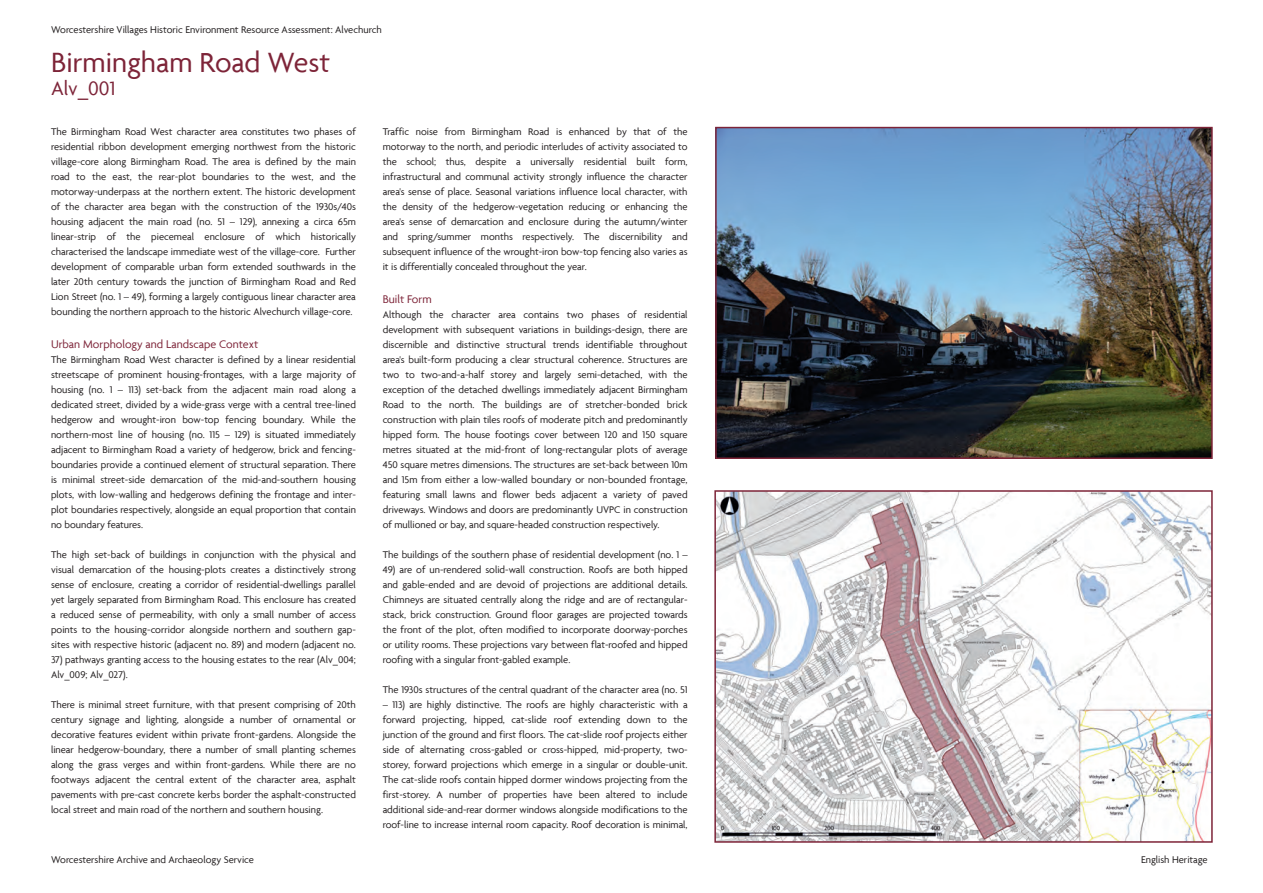
<style>
.page{position:relative;width:1263px;height:893px;background:#fff}
.page>*{position:absolute;margin:0;border:0;box-sizing:border-box;transform-origin:0 0}
.t1{font:30px "Agenda";color:#7d2438}
.t2{font:21px "Agenda";color:#7d2438}
.t3{font:12px "Agenda";color:#7d2438}
.t4{font:10.5px/15px "Agenda";color:#231f20;text-align:justify}
</style>
<div class="page">
<img style="left:717px;top:493px;width:493px;height:347px">
<div style="left:714px;top:490px;width:499px;height:353px;border:2px solid #7d2438"></div>
<img style="left:718px;top:130px;width:492px;height:326px">
<div style="left:715px;top:127px;width:498px;height:332px;border:2px solid #7d2438"></div>
<p class="t4" style="left:51px;top:22px;width:332px">Worcestershire Villages Historic Environment Resource Assessment: Alvechurch</p>
<p class="t1" style="left:51px;top:45px;width:281px">Birmingham Road West</p>
<p class="t2" style="left:51px;top:76px;width:66px">Alv_001</p>
<p class="t4" style="left:51px;top:124px;width:306px">The Birmingham Road West character area constitutes two phases of residential ribbon development emerging northwest from the historic village-core along Birmingham Road. The area is defined by the main road to the east, the rear-plot boundaries to the west, and the motorway-underpass at the northern extent. The historic development of the character area began with the construction of the 1930s/40s housing adjacent the main road (no. 51 – 129), annexing a circa 65m linear-strip of the piecemeal enclosure of which historically characterised the landscape immediate west of the village-core. Further development of comparable urban form extended southwards in the later 20th century towards the junction of Birmingham Road and Red Lion Street (no. 1 – 49), forming a largely contiguous linear character area bounding the northern approach to the historic Alvechurch village-core.</p>
<p class="t3" style="left:51px;top:337px;width:209px">Urban Morphology and Landscape Context</p>
<p class="t4" style="left:51px;top:352px;width:306px">The Birmingham Road West character is defined by a linear residential streetscape of prominent housing-frontages, with a large majority of housing (no. 1 – 113) set-back from the adjacent main road along a dedicated street, divided by a wide-grass verge with a central tree-lined hedgerow and wrought-iron bow-top fencing boundary. While the northern-most line of housing (no. 115 – 129) is situated immediately adjacent to Birmingham Road a variety of hedgerow, brick and fencing&shy;boundaries provide a continued element of structural separation. There is minimal street-side demarcation of the mid-and-southern housing plots, with low-walling and hedgerows defining the frontage and inter&shy;plot boundaries respectively, alongside an equal proportion that contain no boundary features.</p>
<p class="t4" style="left:51px;top:547px;width:306px">The high set-back of buildings in conjunction with the physical and visual demarcation of the housing-plots creates a distinctively strong sense of enclosure, creating a corridor of residential-dwellings parallel yet largely separated from Birmingham Road. This enclosure has created a reduced sense of permeability, with only a small number of access points to the housing-corridor alongside northern and southern gap&shy;sites with respective historic (adjacent no. 89) and modern (adjacent no.</p>
<p class="t4" style="left:51px;top:652px;width:306px">37) pathways granting access to the housing estates to the rear (Alv_004;<br>Alv_009; Alv_027).</p>
<p class="t4" style="left:51px;top:697px;width:306px">There is minimal street furniture, with that present comprising of 20th century signage and lighting, alongside a number of ornamental or decorative features evident within private front-gardens. Alongside the linear hedgerow-boundary, there a number of small planting schemes along the grass verges and within front-gardens. While there are no footways adjacent the central extent of the character area, asphalt pavements with pre-cast concrete kerbs border the asphalt-constructed local street and main road of the northern and southern housing.</p>
<p class="t4" style="left:383px;top:124px;width:306px">Traffic noise from Birmingham Road is enhanced by that of the motorway to the north, and periodic interludes of activity associated to the school; thus, despite a universally residential built form, infrastructural and communal activity strongly influence the character area's sense of place. Seasonal variations influence local character, with the density of the hedgerow-vegetation reducing or enhancing the area's sense of demarcation and enclosure during the autumn/winter and spring/summer months respectively. The discernibility and subsequent influence of the wrought-iron bow-top fencing also varies as it is differentially concealed throughout the year.</p>
<p class="t3" style="left:383px;top:292px;width:50px">Built Form</p>
<p class="t4" style="left:383px;top:307px;width:306px">Although the character area contains two phases of residential development with subsequent variations in buildings-design, there are discernible and distinctive structural trends identifiable throughout area's built-form producing a clear structural coherence. Structures are two to two-and-a-half storey and largely semi-detached, with the exception of the detached dwellings immediately adjacent Birmingham Road to the north. The buildings are of stretcher-bonded brick construction with plain tiles roofs of moderate pitch and predominantly hipped form. The house footings cover between 120 and 150 square metres situated at the mid-front of long-rectangular plots of average 450 square metres dimensions. The structures are set-back between 10m and 15m from either a low-walled boundary or non-bounded frontage, featuring small lawns and flower beds adjacent a variety of paved driveways. Windows and doors are predominantly UVPC in construction of mullioned or bay, and square-headed construction respectively.</p>
<p class="t4" style="left:383px;top:547px;width:306px">The buildings of the southern phase of residential development (no. 1 –</p>
<p class="t4" style="left:383px;top:562px;width:306px">49) are of un-rendered solid-wall construction. Roofs are both hipped and gable-ended and are devoid of projections are additional details.<br>Chimneys are situated centrally along the ridge and are of rectangular&shy;stack, brick construction. Ground floor garages are projected towards the front of the plot, often modified to incorporate doorway-porches or utility rooms. These projections vary between flat-roofed and hipped roofing with a singular front-gabled example.</p>
<p class="t4" style="left:383px;top:682px;width:306px">The 1930s structures of the central quadrant of the character area (no. 51</p>
<p class="t4" style="left:383px;top:697px;width:306px">– 113) are highly distinctive. The roofs are highly characteristic with a forward projecting, hipped, cat-slide roof extending down to the junction of the ground and first floors. The cat-slide roof projects either side of alternating cross-gabled or cross-hipped, mid-property, two&shy;storey, forward projections which emerge in a singular or double-unit.<br>The cat-slide roofs contain hipped dormer windows projecting from the first-storey. A number of properties have been altered to include additional side-and-rear dormer windows alongside modifications to the roof-line to increase internal room capacity. Roof decoration is minimal,</p>
<p class="t4" style="left:51px;top:851px;width:204px">Worcestershire Archive and Archaeology Service</p>
<p class="t4" style="left:1141px;top:851px;width:68px">English Heritage</p>
</div>
